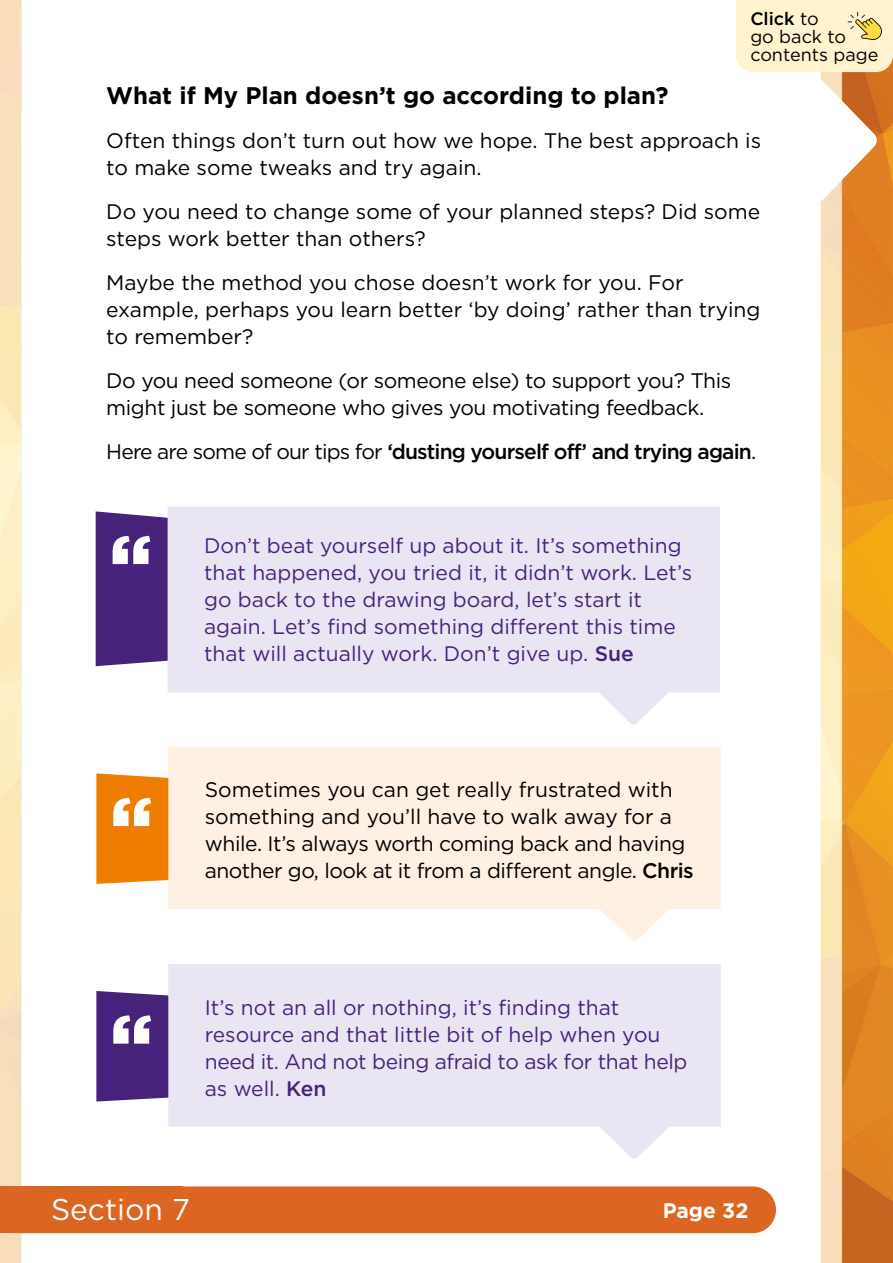
<style>
.page{position:relative;width:893px;height:1263px;background:#fff}
.page>*{position:absolute;margin:0;border:0;box-sizing:border-box;transform-origin:0 0}
.t1{font:900 78px "Gotham";color:#fff}
.t2{font:30px "Gotham";color:#fff}
.t3{font:700 24px "Gotham";color:#000}
.t4{font:21px/27px "Gotham";color:#47227a}
.t5{font:21px/27px "Gotham";color:#000}
.t6{font:21px/27px "Gotham";letter-spacing:-.02em;color:#000}
.t7{font:500 21px "Gotham";letter-spacing:-.04em;color:#000}
.t8{font:700 21px "Gotham";color:#fff}
.t9{font:18px/18px "Gotham";color:#000}
.s1{font-weight:500}
.s2{font-weight:400}
</style>
<div class="page">
<img style="left:0;top:0;width:893px;height:1263px">
<div style="left:183px;top:1186px;width:593px;height:47px;background:#dc6522"></div>
<div style="left:0;top:1186px;width:183px;height:47px;background:#dc6522"></div>
<div style="left:96px;top:511px;width:72px;height:155px;background:#47227a"></div>
<svg style="left:168px;top:506px;width:552px;height:219px;background:#ece8f4"></svg>
<div style="left:96px;top:773px;width:72px;height:111px;background:#ef7d00"></div>
<svg style="left:168px;top:747px;width:553px;height:195px;fill:#fef1e4"></svg>
<div style="left:96px;top:991px;width:72px;height:110px;background:#47227a"></div>
<svg style="left:168px;top:964px;width:553px;height:195px;fill:#e9e5f3"></svg>
<svg style="left:736px;top:0;width:157px;height:217px"></svg>
<p class="t9" style="left:750px;top:9px;width:130px"><span class="s1">Click</span> to<br>go back to contents page</p>
<p class="t3" style="left:106px;top:82px;width:564px">What if My Plan doesn’t go according to plan?</p>
<p class="t5" style="left:106px;top:127px;width:656px">Often things don’t turn out how we hope. The best approach is to make some tweaks and try again.</p>
<p class="t5" style="left:106px;top:198px;width:655px">Do you need to change some of your planned steps? Did some steps work better than others?</p>
<p class="t5" style="left:106px;top:269px;width:656px">Maybe the method you chose doesn’t work for you. For example, perhaps you learn better ‘by doing’ rather than trying to remember?</p>
<p class="t6" style="left:106px;top:367px;width:627px">Do you need someone (or someone else) to support you? This might just be someone who gives you motivating feedback.</p>
<p class="t7" style="left:106px;top:440px;width:651px"><span class="s2">Here are some of our tips for</span> ‘dusting yourself off’ and trying again<span class="s2">.</span></p>
<h1 class="t1" style="left:109px;top:518px;width:44px">“</h1>
<p class="t4" style="left:204px;top:531px;width:490px">Don’t beat yourself up about it. It’s something that happened, you tried it, it didn’t work. Let’s go back to the drawing board, let’s start it again. Let’s find something different this time that will actually work. Don’t give up. <span class="s1">Sue</span></p>
<h1 class="t1" style="left:110px;top:780px;width:44px">“</h1>
<h1 class="t1" style="left:110px;top:998px;width:44px">“</h1>
<p class="t6" style="left:205px;top:776px;width:490px">Sometimes you can get really frustrated with something and you’ll have to walk away for a while. It’s always worth coming back and having another go, look at it from a different angle. <span class="s1">Chris</span></p>
<p class="t4" style="left:205px;top:994px;width:484px">It’s not an all or nothing, it’s finding that resource and that little bit of help when you need it. And not being afraid to ask for that help as well. <span class="s1">Ken</span></p>
<h2 class="t2" style="left:51px;top:1190px;width:140px">Section 7</h2>
<p class="t8" style="left:663px;top:1199px;width:87px">Page 32</p>
</div>
